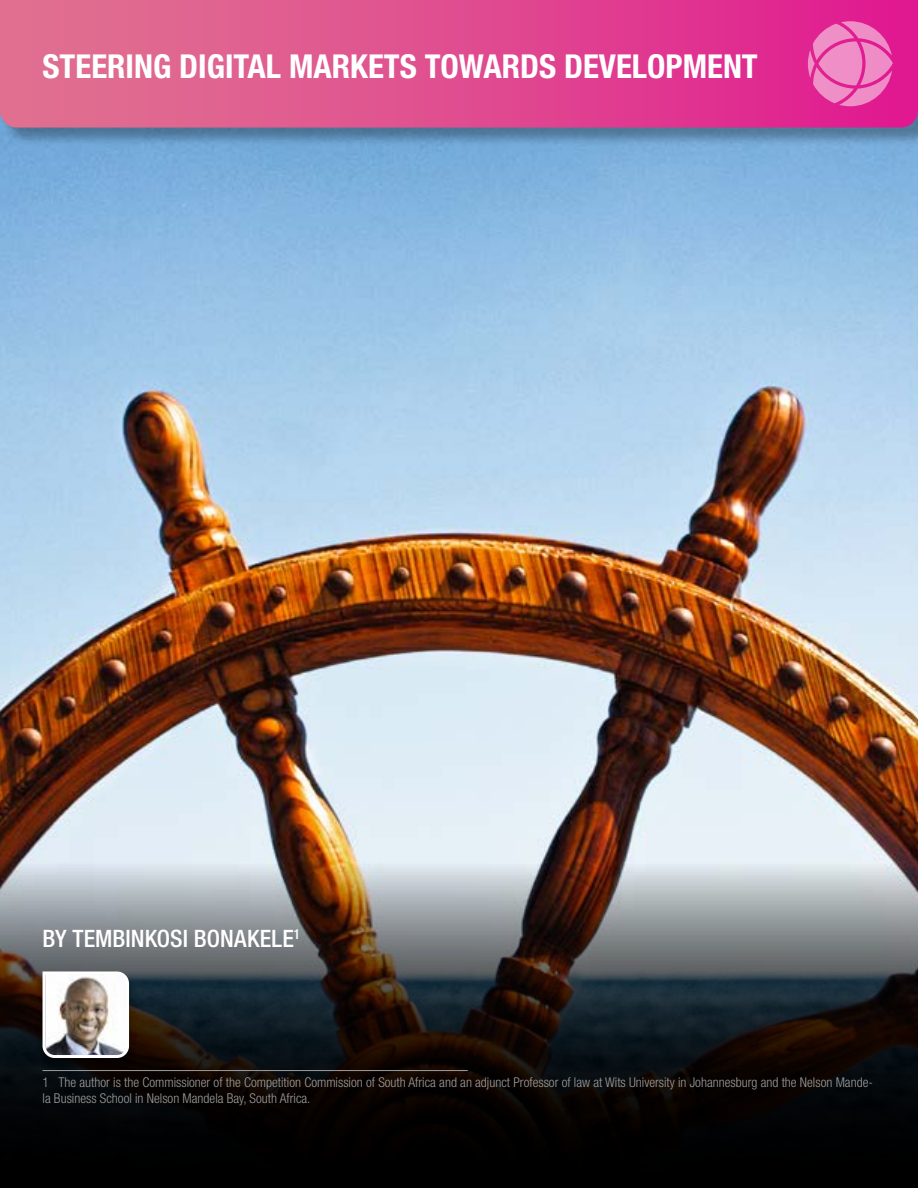
<style>
.page{position:relative;width:918px;height:1188px;background:#fff}
.page>*{position:absolute;margin:0;border:0;box-sizing:border-box;transform-origin:0 0}
.t1{font:700 condensed 33px "Helvetica Neue LT Std";color:#fff}
.t2{font:500 condensed 24px "Helvetica Neue LT Std";color:#fff}
.t3{font:300 condensed 13.5px/16.2px "Helvetica Neue LT Std";color:#9d9d9c}
</style>
<div class="page">
<img style="left:0;top:128px;width:918px;height:736px">
<svg style="left:0;top:864px;width:918px;height:324px;background:#373738"></svg>
<div style="left:35px;top:971px;width:101px;height:100px;background:#000;opacity:.5"></div>
<img style="left:41px;top:970px;width:90px;height:90px">
<hr style="left:43px;top:1070px;width:425px;height:1px;background:#9d9d9c">
<div style="left:2px;top:0;width:916px;height:146px;background:#000;opacity:.3"></div>
<svg style="left:0;top:0;width:918px;height:128px;background:#df4c90"></svg>
<svg style="left:808px;top:21px;width:85px;height:85px;background:#e965b3"></svg>
<h1 class="t1" style="left:43px;top:46px;width:717px">STEERING DIGITAL MARKETS TOWARDS DEVELOPMENT</h1>
<h2 class="t2" style="left:43px;top:924px;width:259px">BY TEMBINKOSI BONAKELE<sup>1</sup></h2>
<p class="t3" style="left:43px;top:1074px;width:832px">1 The author is the Commissioner of the Competition Commission of South Africa and an adjunct Professor of law at Wits University in Johannesburg and the Nelson Mande&shy;la Business School in Nelson Mandela Bay, South Africa.</p>
</div>
